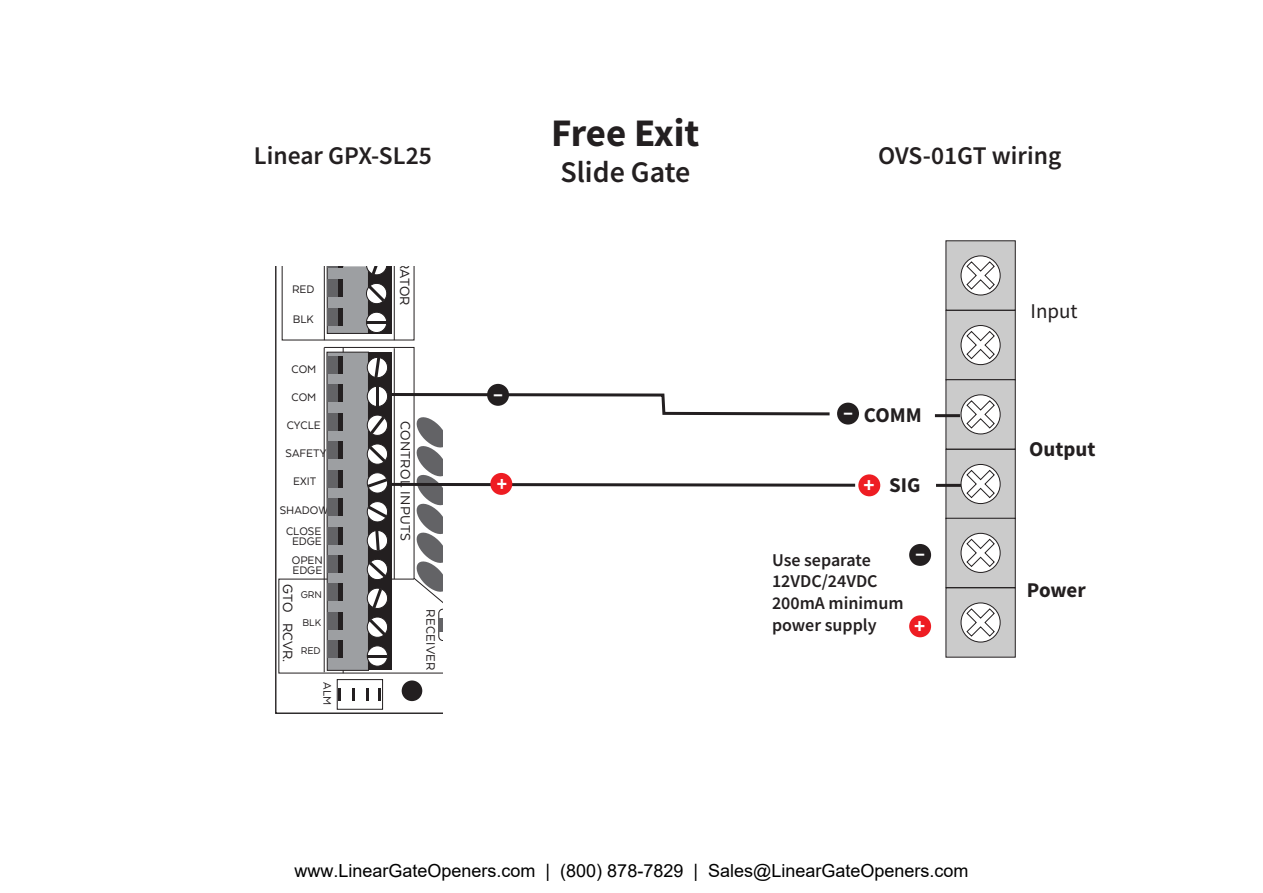
<style>
.page{position:relative;width:1263px;height:893px;background:#fff}
.page>*{position:absolute;margin:0;border:0;box-sizing:border-box;transform-origin:0 0}
.t1{font:700 39px "Source Sans Pro";letter-spacing:-.005em;color:#231f20}
.t2{font:600 30px "Source Sans Pro";color:#231f20}
.t3{font:600 25.5px "Source Sans Pro";color:#231f20}
.t4{font:700 21px "Source Sans Pro";color:#231f20}
.t5{font:21px "Source Sans Pro";color:#231f20}
.t6{font:700 21px "Source Sans Pro";color:#fff}
.t7{font:700 21px "Source Sans Pro";color:#fff;scale:.94 1}
.t8{font:18px "Arial";color:#000}
.t9{font:600 18px/21.6px "Source Sans Pro";color:#231f20}
.t10{font:15.45px "Texta";letter-spacing:.02em;color:#231f20}
.t11{font:13.95px "Texta";letter-spacing:.02em;color:#231f20}
.t12{font:12.6px/9.8px "Texta";color:#231f20}
.t13{font:11.25px "Texta";color:#231f20}
</style>
<div class="page">
<svg style="left:275px;top:266px;width:168px;height:448px"></svg>
<div style="left:402px;top:680px;width:20px;height:21px;background:#231f20;border-radius:50%"></div>
<svg style="left:282px;top:266px;width:132px;height:74px"></svg>
<div style="left:366px;top:312px;width:21px;height:21px;background:#fff;border-radius:50%"></div>
<div style="left:366px;top:312px;width:21px;height:21px;border:1px solid #231f20;border-radius:50%"></div>
<hr style="left:367px;top:321px;width:20px;height:3px;background:#231f20">
<svg style="left:278px;top:347px;width:165px;height:327px"></svg>
<hr style="left:394px;top:266px;width:1px;height:74px;background:#231f20">
<hr style="left:394px;top:348px;width:1px;height:231px;background:#231f20">
<hr style="left:324px;top:266px;width:1px;height:74px;background:#231f20">
<div style="left:337px;top:680px;width:46px;height:29px;background:#fff"></div>
<div style="left:337px;top:679px;width:46px;height:31px;border:1px solid #231f20"></div>
<svg style="left:379px;top:688px;width:2px;height:13px"></svg>
<svg style="left:366px;top:688px;width:3px;height:13px"></svg>
<svg style="left:352px;top:688px;width:3px;height:13px"></svg>
<svg style="left:338px;top:688px;width:3px;height:13px"></svg>
<div style="left:945px;top:310px;width:71px;height:70px;background:#cbcbcb;border:1px solid #231f20"></div>
<svg style="left:961px;top:325px;width:39px;height:40px"></svg>
<div style="left:961px;top:325px;width:39px;height:40px;border:1px solid #231f20;border-radius:50%"></div>
<svg style="left:966px;top:330px;width:29px;height:30px"></svg>
<div style="left:945px;top:240px;width:71px;height:70px;background:#cbcbcb"></div>
<svg style="left:961px;top:256px;width:39px;height:39px"></svg>
<div style="left:961px;top:256px;width:39px;height:39px;border:1px solid #231f20;border-radius:50%"></div>
<svg style="left:966px;top:261px;width:29px;height:29px"></svg>
<div style="left:945px;top:449px;width:71px;height:70px;background:#cbcbcb;border:1px solid #231f20"></div>
<svg style="left:961px;top:464px;width:39px;height:40px"></svg>
<div style="left:961px;top:464px;width:39px;height:40px;border:1px solid #231f20;border-radius:50%"></div>
<svg style="left:966px;top:469px;width:29px;height:30px"></svg>
<div style="left:945px;top:379px;width:71px;height:70px;background:#cbcbcb;border:1px solid #231f20"></div>
<svg style="left:961px;top:395px;width:39px;height:39px"></svg>
<div style="left:961px;top:394px;width:39px;height:40px;border:1px solid #231f20;border-radius:50%"></div>
<svg style="left:966px;top:400px;width:29px;height:29px"></svg>
<div style="left:945px;top:587px;width:71px;height:70px;background:#cbcbcb"></div>
<svg style="left:961px;top:603px;width:39px;height:39px"></svg>
<div style="left:961px;top:603px;width:39px;height:39px;border:1px solid #231f20;border-radius:50%"></div>
<svg style="left:966px;top:608px;width:29px;height:29px"></svg>
<div style="left:945px;top:518px;width:71px;height:70px;background:#cbcbcb;border:1px solid #231f20"></div>
<svg style="left:961px;top:533px;width:39px;height:39px"></svg>
<div style="left:961px;top:533px;width:39px;height:40px;border:1px solid #231f20;border-radius:50%"></div>
<svg style="left:966px;top:538px;width:29px;height:29px"></svg>
<div style="left:858px;top:474px;width:22px;height:22px;background:#ee1d23;border-radius:50%"></div>
<hr style="left:935px;top:414px;width:25px;height:3px;background:#231f20">
<hr style="left:936px;top:484px;width:25px;height:3px;background:#231f20">
<div style="left:909px;top:615px;width:22px;height:22px;background:#ee1d23;border-radius:50%"></div>
<div style="left:909px;top:544px;width:22px;height:22px;background:#231f20;border-radius:50%"></div>
<svg style="left:326px;top:351px;width:532px;height:320px"></svg>
<div style="left:487px;top:384px;width:22px;height:22px;background:#231f20;border-radius:50%"></div>
<div style="left:490px;top:473px;width:22px;height:22px;background:#ee1d23;border-radius:50%"></div>
<h1 class="t1" style="left:551px;top:107px;width:150px">Free Exit</h1>
<h2 class="t2" style="left:560px;top:153px;width:131px">Slide Gate</h2>
<h3 class="t3" style="left:254px;top:139px;width:179px">Linear GPX-SL25</h3>
<h3 class="t3" style="left:878px;top:139px;width:185px">OVS-01GT wiring</h3>
<p class="t12" style="left:292px;top:284px;width:24px">RED</p>
<p class="t12" style="left:293px;top:314px;width:22px">BLK</p>
<p class="t12" style="left:292px;top:364px;width:26px">COM</p>
<p class="t12" style="left:292px;top:392px;width:26px">COM</p>
<p class="t12" style="left:287px;top:420px;width:35px">CYCLE</p>
<p class="t12" style="left:286px;top:448px;width:42px">SAFETY</p>
<p class="t12" style="left:293px;top:477px;width:25px">EXIT</p>
<p class="t12" style="left:280px;top:505px;width:50px">SHADOW</p>
<p class="t12" style="left:286px;top:526px;width:37px;text-align:center">CLOSE<br>EDGE</p>
<p class="t12" style="left:292px;top:555px;width:33px">OPEN<br>EDGE</p>
<p class="t10" style="left:296px;top:584px;width:79px;rotate:90deg">GTO RCVR.</p>
<p class="t13" style="left:301px;top:589px;width:23px">GRN</p>
<p class="t13" style="left:302px;top:617px;width:20px">BLK</p>
<p class="t13" style="left:301px;top:645px;width:21px">RED</p>
<p class="t12" style="left:332px;top:682px;width:25px;rotate:90deg">ALM</p>
<p class="t10" style="left:413px;top:421px;width:121px;rotate:90deg">CONTROL INPUTS</p>
<p class="t11" style="left:438px;top:609px;width:62px;rotate:90deg">RECEIVER</p>
<p class="t6" style="left:503px;top:411px;width:12px;rotate:-180deg">–</p>
<p class="t7" style="left:507px;top:499px;width:13px;rotate:-180deg">+</p>
<p class="t6" style="left:843px;top:398px;width:12px">–</p>
<p class="t4" style="left:864px;top:401px;width:59px">COMM</p>
<p class="t6" style="left:863px;top:471px;width:13px">+</p>
<p class="t4" style="left:889px;top:471px;width:33px">SIG</p>
<p class="t9" style="left:772px;top:549px;width:133px">Use separate<br>12VDC/24VDC<br>200mA minimum power supply</p>
<p class="t6" style="left:915px;top:539px;width:12px">–</p>
<p class="t6" style="left:914px;top:612px;width:13px">+</p>
<p class="t5" style="left:1030px;top:297px;width:49px">Input</p>
<p class="t4" style="left:1029px;top:435px;width:68px">Output</p>
<p class="t4" style="left:1027px;top:575px;width:60px">Power</p>
<p class="t8" style="left:294px;top:858px;width:675px">www.LinearGateOpeners.com | (800) 878-7829 | Sales@LinearGateOpeners.com</p>
</div>
